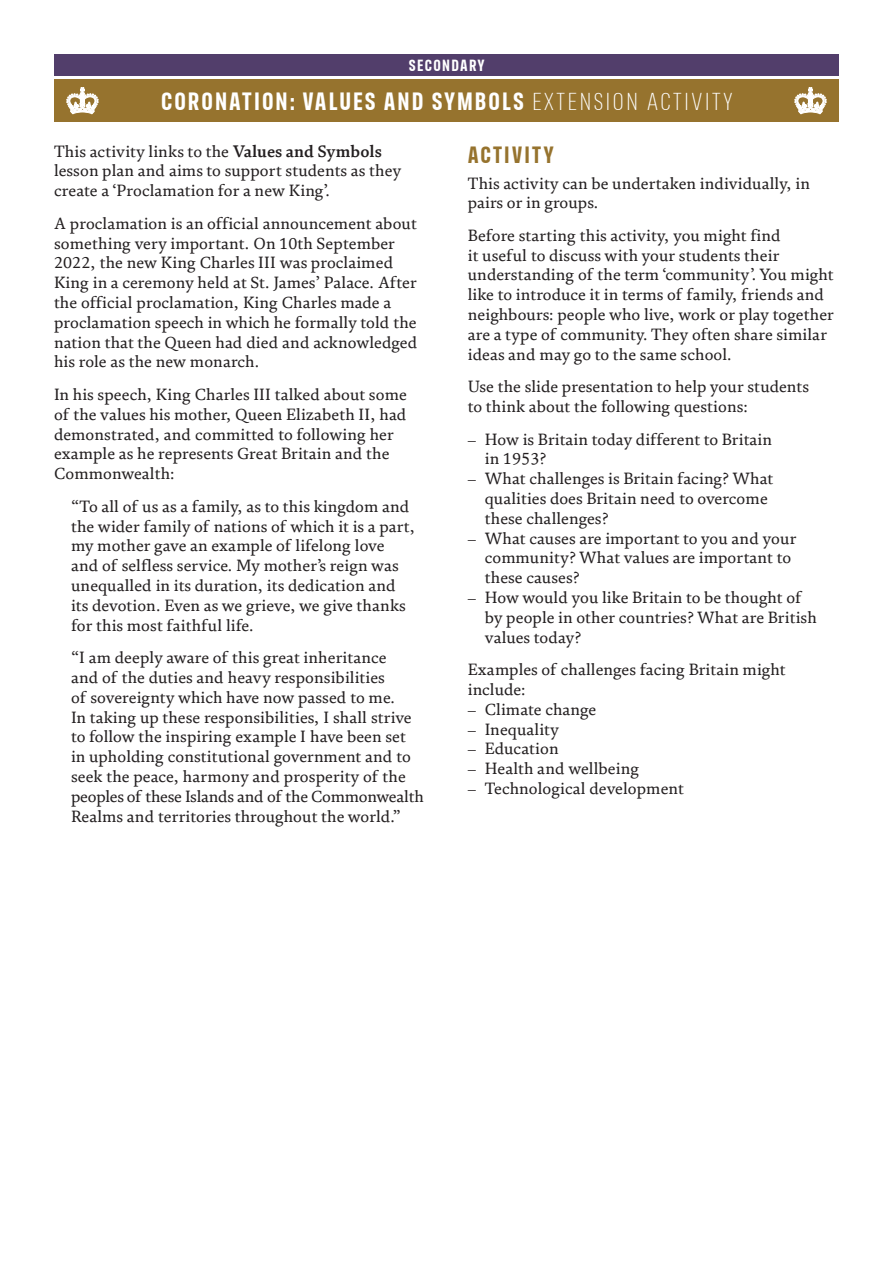
<style>
.page{position:relative;width:893px;height:1263px;background:#fff}
.page>*{position:absolute;margin:0;border:0;box-sizing:border-box;transform-origin:0 0}
.Title{font:700 25.5px "FS Industrie Cd";letter-spacing:.08em;color:#fff}
.Header_1{font:700 24px "FS Industrie Cd";letter-spacing:.08em;color:#96732e}
.Body_copy{font:16.5px/19.8px "FS Brabo";letter-spacing:.01em;color:#231f20}
.Tab{font:700 16.5px "FS Industrie Cd";letter-spacing:.08em;color:#fff}
.s1{font-weight:300}
.s2{font-weight:600}
</style>
<div class="page">
<div style="left:54px;top:80px;width:785px;height:42px;background:#96732e"></div>
<svg style="left:67px;top:88px;width:31px;height:26px"></svg>
<svg style="left:795px;top:88px;width:31px;height:26px"></svg>
<div style="left:54px;top:54px;width:785px;height:21px;background:#523e6b"></div>
<p class="Tab" style="left:409px;top:55px;width:77px">SECONDARY</p>
<p class="Title" style="left:161px;top:86px;width:573px">CORONATION: VALUES AND SYMBOLS <span class="s1">EXTENSION ACTIVITY</span></p>
<p class="Body_copy" style="left:54px;top:141px;width:349px">This activity links to the <span class="s2">Values and Symbols </span>lesson plan and aims to support students as they create a ‘Proclamation for a new King’.</p>
<p class="Body_copy" style="left:54px;top:213px;width:365px">A proclamation is an official announcement about something very important. On 10th September 2022, the new King Charles III was proclaimed King in a ceremony held at St. James’ Palace. After the official proclamation, King Charles made a proclamation speech in which he formally told the nation that the Queen had died and acknowledged his role as the new monarch.</p>
<p class="Body_copy" style="left:54px;top:384px;width:354px">In his speech, King Charles III talked about some of the values his mother, Queen Elizabeth II, had demonstrated, and committed to following her example as he represents Great Britain and the Commonwealth:</p>
<p class="Body_copy" style="left:71px;top:496px;width:345px">“To all of us as a family, as to this kingdom and the wider family of nations of which it is a part, my mother gave an example of lifelong love and of selfless service. My mother’s reign was unequalled in its duration, its dedication and its devotion. Even as we grieve, we give thanks for this most faithful life.</p>
<p class="Body_copy" style="left:71px;top:647px;width:354px">“I am deeply aware of this great inheritance<br>and of the duties and heavy responsibilities<br>of sovereignty which have now passed to me.<br>In taking up these responsibilities, I shall strive to follow the inspiring example I have been set in upholding constitutional government and to seek the peace, harmony and prosperity of the peoples of these Islands and of the Commonwealth Realms and territories throughout the world.”</p>
<p class="Header_1" style="left:468px;top:140px;width:88px">ACTIVITY</p>
<p class="Body_copy" style="left:468px;top:172px;width:344px">This activity can be undertaken individually, in pairs or in groups.</p>
<p class="Body_copy" style="left:468px;top:225px;width:368px">Before starting this activity, you might find<br>it useful to discuss with your students their understanding of the term ‘community’. You might like to introduce it in terms of family, friends and neighbours: people who live, work or play together are a type of community. They often share similar ideas and may go to the same school.</p>
<p class="Body_copy" style="left:468px;top:376px;width:343px">Use the slide presentation to help your students to think about the following questions:</p>
<p class="Body_copy" style="left:485px;top:428px;width:289px;text-indent:-17px">– How is Britain today different to Britain in 1953?</p>
<p class="Body_copy" style="left:485px;top:468px;width:290px;text-indent:-17px">– What challenges is Britain facing? What qualities does Britain need to overcome these challenges?</p>
<p class="Body_copy" style="left:485px;top:527px;width:313px;text-indent:-17px">– What causes are important to you and your community? What values are important to these causes?</p>
<p class="Body_copy" style="left:485px;top:587px;width:333px;text-indent:-17px">– How would you like Britain to be thought of by people in other countries? What are British values today?</p>
<p class="Body_copy" style="left:468px;top:659px;width:319px">Examples of challenges facing Britain might include:</p>
<p class="Body_copy" style="left:468px;top:699px;width:130px">– Climate change</p>
<p class="Body_copy" style="left:468px;top:718px;width:93px">– Inequality</p>
<p class="Body_copy" style="left:468px;top:738px;width:92px">– Education</p>
<p class="Body_copy" style="left:468px;top:758px;width:173px">– Health and wellbeing</p>
<p class="Body_copy" style="left:468px;top:778px;width:218px">– Technological development</p>
</div>
